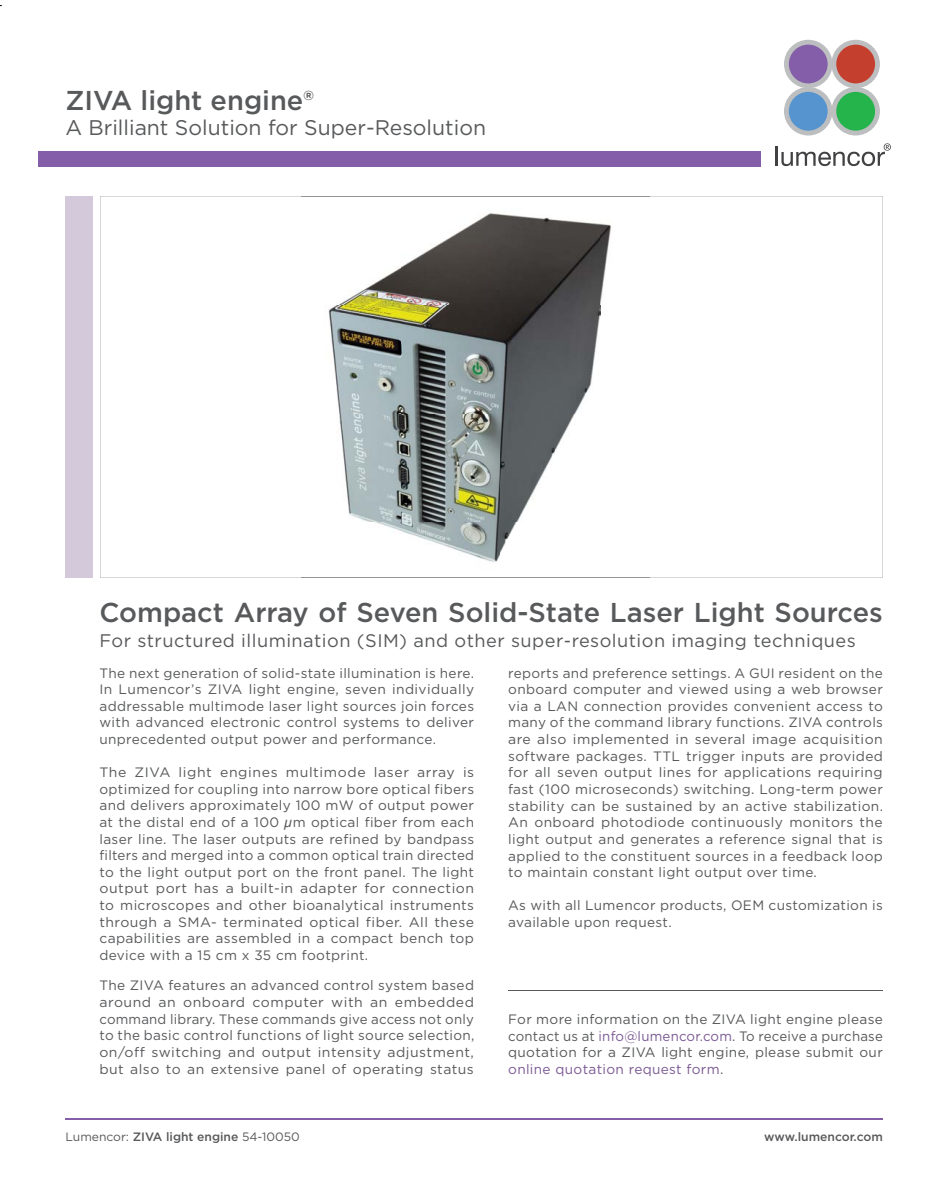
<style>
.page{position:relative;width:927px;height:1197px;background:#fff}
.page>*{position:absolute;margin:0;border:0;box-sizing:border-box;transform-origin:0 0}
.t1{font:500 27.3px "Gotham";color:#58595b}
.t2{font:21.15px "Gotham";color:#58595b}
.t3{font:18.15px "Gotham";letter-spacing:.025em;color:#58595b}
.t4{font:13.65px/16.6px "Gotham";letter-spacing:.025em;color:#58595b;text-align:justify}
.t5{font:12.15px "Gotham";color:#58595b}
.t6{font:500 12.15px "Gotham";color:#58595b}
.s1{font-family:"Helvetica"}
.s2{color:#7b5a93}
.s3{font-weight:500}
</style>
<div class="page">
<hr style="left:65px;top:1119px;width:818px;height:1px;background:#845ea8">
<svg style="left:776px;top:143px;width:115px;height:23px"></svg>
<div style="left:831px;top:40px;width:49px;height:48px;background:#bcbec0;border-radius:50%"></div>
<div style="left:836px;top:45px;width:39px;height:38px;background:#c53f2e;border-radius:50%"></div>
<div style="left:784px;top:40px;width:48px;height:48px;background:#bcbec0;border-radius:50%"></div>
<div style="left:789px;top:45px;width:39px;height:38px;background:#845ea8;border-radius:50%"></div>
<div style="left:831px;top:87px;width:49px;height:49px;background:#bcbec0;border-radius:50%"></div>
<div style="left:836px;top:92px;width:39px;height:39px;background:#25b34b;border-radius:50%"></div>
<div style="left:784px;top:87px;width:48px;height:49px;background:#bcbec0;border-radius:50%"></div>
<div style="left:789px;top:92px;width:39px;height:39px;background:#5594cf;border-radius:50%"></div>
<div style="left:38px;top:152px;width:722px;height:15px;background:#845ea8"></div>
<div style="left:65px;top:196px;width:28px;height:382px;background:#d4c9db"></div>
<svg style="left:100px;top:196px;width:783px;height:382px"></svg>
<hr style="left:508px;top:990px;width:375px;height:1px;background:#58595b">
<img style="left:302px;top:196px;width:348px;height:382px">
<h1 class="t1" style="left:65px;top:82px;width:250px">ZIVA light engine®</h1>
<h2 class="t2" style="left:65px;top:114px;width:422px">A Brilliant Solution for Super-Resolution</h2>
<h1 class="t1" style="left:99px;top:594px;width:785px">Compact Array of Seven Solid-State Laser Light Sources</h1>
<h3 class="t3" style="left:99px;top:628px;width:758px">For structured illumination (SIM) and other super-resolution imaging techniques</h3>
<p class="t4" style="left:99px;top:664px;width:376px">The next generation of solid-state illumination is here.<br>In Lumencor’s ZIVA light engine, seven individually addressable multimode laser light sources join forces with advanced electronic control systems to deliver unprecedented output power and performance.</p>
<p class="t4" style="left:99px;top:763px;width:376px">The ZIVA light engines multimode laser array is optimized for coupling into narrow bore optical fibers and delivers approximately 100 mW of output power at the distal end of a 100 <span class="s1">µ</span>m optical fiber from each laser line. The laser outputs are refined by bandpass filters and merged into a common optical train directed to the light output port on the front panel. The light output port has a built-in adapter for connection to microscopes and other bioanalytical instruments through a SMA- terminated optical fiber. All these capabilities are assembled in a compact bench top device with a 15 cm x 35 cm footprint.</p>
<p class="t4" style="left:99px;top:977px;width:376px">The ZIVA features an advanced control system based around an onboard computer with an embedded command library. These commands give access not only to the basic control functions of light source selection, on/off switching and output intensity adjustment, but also to an extensive panel of operating status</p>
<p class="t4" style="left:508px;top:664px;width:376px">reports and preference settings. A GUI resident on the onboard computer and viewed using a web browser via a LAN connection provides convenient access to many of the command library functions. ZIVA controls are also implemented in several image acquisition software packages. TTL trigger inputs are provided for all seven output lines for applications requiring fast (100 microseconds) switching. Long-term power stability can be sustained by an active stabilization.<br>An onboard photodiode continuously monitors the light output and generates a reference signal that is applied to the constituent sources in a feedback loop to maintain constant light output over time.</p>
<p class="t4" style="left:508px;top:897px;width:376px">As with all Lumencor products, OEM customization is available upon request.</p>
<p class="t4" style="left:508px;top:1011px;width:376px">For more information on the ZIVA light engine please contact us at <span class="s2">info@lumencor.com</span>. To receive a purchase quotation for a ZIVA light engine, please submit our <span class="s2">online quotation request form</span>.</p>
<p class="t5" style="left:65px;top:1129px;width:236px">Lumencor: <span class="s3">ZIVA light engine</span> 54-10050</p>
<p class="t6" style="left:764px;top:1128px;width:120px">www.lumencor.com</p>
</div>
